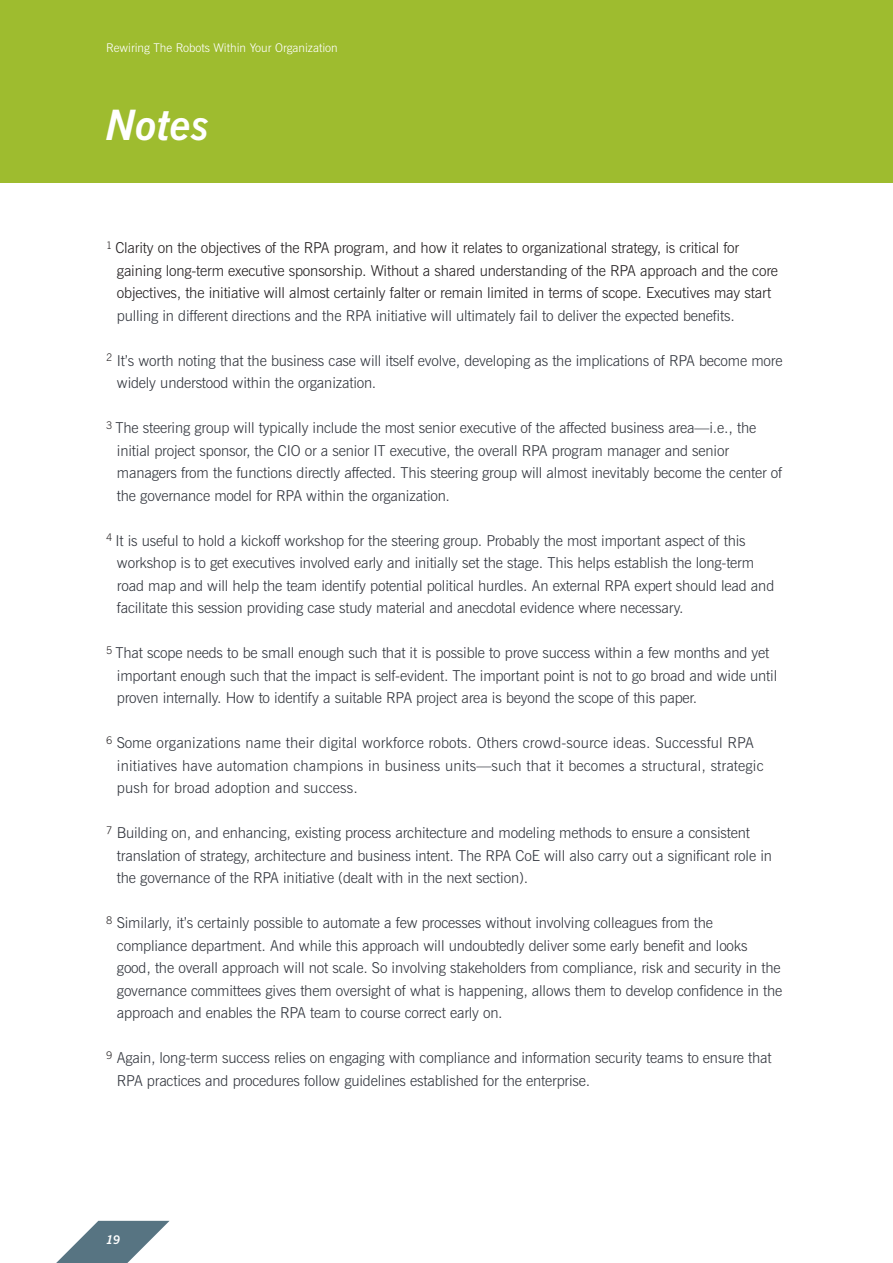
<style>
.page{position:relative;width:893px;height:1263px;background:#fff}
.page>*{position:absolute;margin:0;border:0;box-sizing:border-box;transform-origin:0 0}
.t1{font:italic 700 42px "News Gothic BT";color:#fff}
.t2{font:300 15px/22.5px "News Gothic BT";letter-spacing:-.01em;color:#33373f}
.t3{font:300 15px/22.5px "News Gothic BT";letter-spacing:-.01em;color:#231f20}
.t4{font:300 15px/22.5px "News Gothic BT";letter-spacing:.01em;color:#33373f}
.t5{font:300 12px "News Gothic BT";color:#fff}
.t6{font:italic 700 12px "News Gothic BT";color:#fff}
</style>
<div class="page">
<svg style="left:56px;top:1221px;width:114px;height:42px"></svg>
<div style="left:0;top:0;width:893px;height:183px;background:#9ebc2f"></div>
<p class="t5" style="left:106px;top:40px;width:233px">Rewiring The Robots Within Your Organization</p>
<h1 class="t1" style="left:106px;top:99px;width:105px">Notes</h1>
<p class="t3" style="left:117px;top:236px;width:663px;text-indent:-11px"><sup>1</sup> Clarity on the objectives of the RPA program, and how it relates to organizational strategy, is critical for gaining long-term executive sponsorship. Without a shared understanding of the RPA approach and the core objectives, the initiative will almost certainly falter or remain limited in terms of scope. Executives may start</p>
<p class="t2" style="left:117px;top:304px;width:619px">pulling in different directions and the RPA initiative will ultimately fail to deliver the expected benefits.</p>
<p class="t2" style="left:117px;top:349px;width:667px;text-indent:-11px"><sup>2</sup> It’s worth noting that the business case will itself evolve, developing as the implications of RPA become more widely understood within the organization.</p>
<p class="t2" style="left:117px;top:416px;width:667px;text-indent:-11px"><sup>3</sup> The steering group will typically include the most senior executive of the affected business area—i.e., the initial project sponsor, the CIO or a senior IT executive, the overall RPA program manager and senior managers from the functions directly affected. This steering group will almost inevitably become the center of the governance model for RPA within the organization.</p>
<p class="t2" style="left:117px;top:529px;width:659px;text-indent:-11px"><sup>4</sup> It is useful to hold a kickoff workshop for the steering group. Probably the most important aspect of this workshop is to get executives involved early and initially set the stage. This helps establish the long-term road map and will help the team identify potential political hurdles. An external RPA expert should lead and facilitate this session providing case study material and anecdotal evidence where necessary.</p>
<p class="t2" style="left:117px;top:641px;width:662px;text-indent:-11px"><sup>5</sup> That scope needs to be small enough such that it is possible to prove success within a few months and yet important enough such that the impact is self-evident. The important point is not to go broad and wide until proven internally. How to identify a suitable RPA project area is beyond the scope of this paper.</p>
<p class="t4" style="left:117px;top:731px;width:648px;text-indent:-11px"><sup>6</sup> Some organizations name their digital workforce robots. Others crowd-source ideas. Successful RPA initiatives have automation champions in business units—such that it becomes a structural, strategic push for broad adoption and success.</p>
<p class="t2" style="left:117px;top:821px;width:656px;text-indent:-11px"><sup>7</sup> Building on, and enhancing, existing process architecture and modeling methods to ensure a consistent translation of strategy, architecture and business intent. The RPA CoE will also carry out a significant role in the governance of the RPA initiative (dealt with in the next section).</p>
<p class="t2" style="left:117px;top:911px;width:667px;text-indent:-11px"><sup>8</sup> Similarly, it’s certainly possible to automate a few processes without involving colleagues from the compliance department. And while this approach will undoubtedly deliver some early benefit and looks good, the overall approach will not scale. So involving stakeholders from compliance, risk and security in the governance committees gives them oversight of what is happening, allows them to develop confidence in the approach and enables the RPA team to course correct early on.</p>
<p class="t2" style="left:117px;top:1046px;width:656px;text-indent:-11px"><sup>9</sup> Again, long-term success relies on engaging with compliance and information security teams to ensure that<br>RPA practices and procedures follow guidelines established for the enterprise.</p>
<p class="t6" style="left:106px;top:1232px;width:16px">19</p>
</div>
